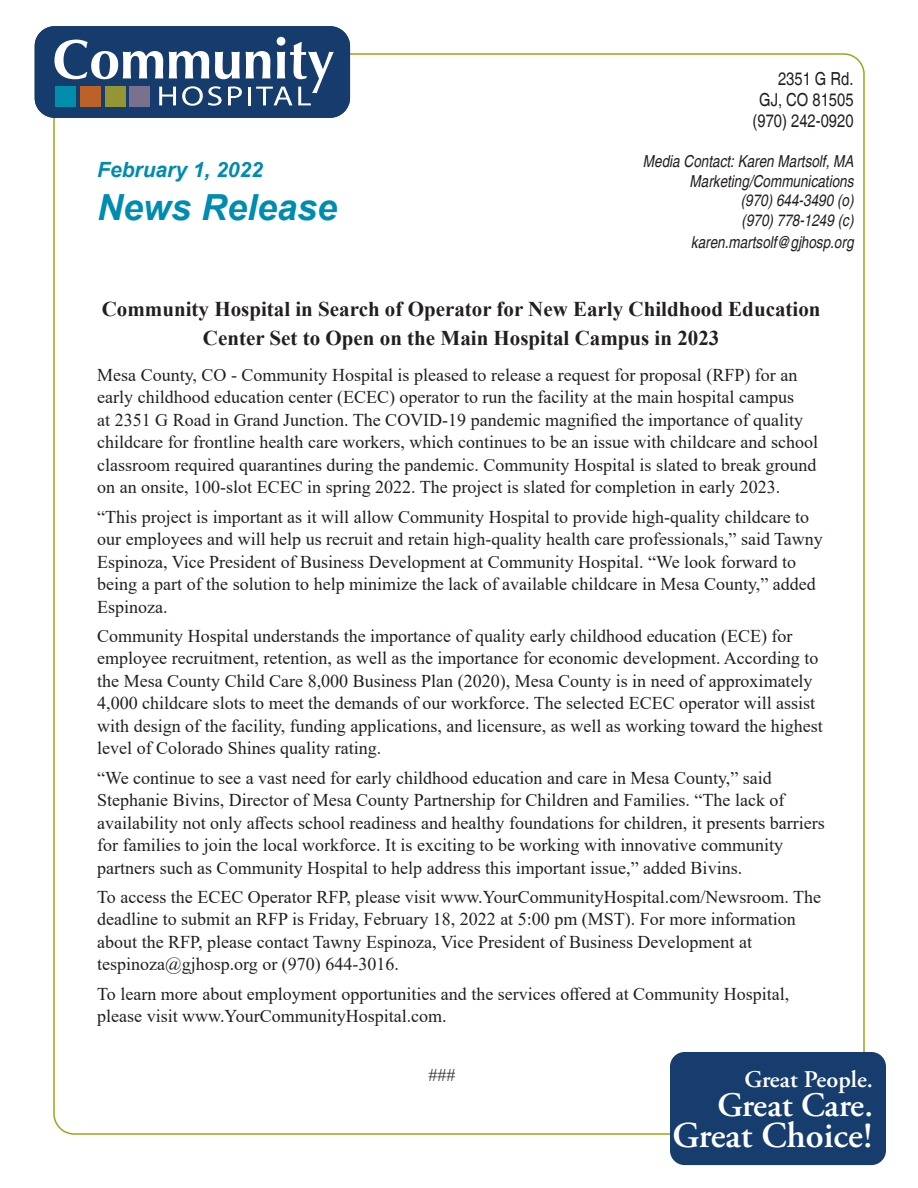
<style>
.page{position:relative;width:918px;height:1188px;background:#fff}
.page>*{position:absolute;margin:0;border:0;box-sizing:border-box;transform-origin:0 0}
.t1{font:600 36.45px "Adobe Garamond Pro";color:#fff}
.t2{font:italic 700 36px "Arial";color:#008bb0}
.t3{font:600 34.35px "Adobe Garamond Pro";letter-spacing:-.01em;color:#fff}
.t4{font:600 23.85px "Adobe Garamond Pro";color:#fff}
.t5{font:700 21px/28.5px "Times New Roman";color:#231f20;text-align:center}
.t6{font:italic 700 21px "Arial";color:#008bb0}
.t7{font:18px/22.5px "Times New Roman";color:#231f20}
.t8{font:condensed 18px "Helvetica";color:#231f20}
.t9{font:italic condensed 16.5px "Helvetica";color:#231f20}
</style>
<div class="page">
<div style="left:670px;top:1052px;width:216px;height:113px;background:#173d6e;border-radius:15px"></div>
<svg style="left:35px;top:26px;width:315px;height:92px"></svg>
<div style="left:56px;top:86px;width:20px;height:21px;background:#008eaa"></div>
<div style="left:80px;top:86px;width:21px;height:21px;background:#bc6128"></div>
<div style="left:105px;top:86px;width:20px;height:21px;background:#969536"></div>
<div style="left:130px;top:86px;width:20px;height:21px;background:#7a718f"></div>
<p class="t6" style="left:97px;top:156px;width:167px">February 1, 2022</p>
<p class="t2" style="left:97px;top:184px;width:242px">News Release</p>
<p class="t8" style="left:778px;top:68px;width:77px">2351 G Rd.</p>
<p class="t8" style="left:759px;top:89px;width:96px">GJ, CO 81505</p>
<p class="t8" style="left:753px;top:110px;width:102px">(970) 242-0920</p>
<p class="t9" style="left:643px;top:151px;width:212px">Media Contact: Karen Martsolf, MA</p>
<p class="t9" style="left:690px;top:171px;width:165px">Marketing/Communications</p>
<p class="t9" style="left:741px;top:191px;width:114px">(970) 644-3490 (o)</p>
<p class="t9" style="left:742px;top:210px;width:114px">(970) 778-1249 (c)</p>
<p class="t9" style="left:691px;top:232px;width:164px">karen.martsolf@gjhosp.org</p>
<p class="t5" style="left:102px;top:295px;width:720px">Community Hospital in Search of Operator for New Early Childhood Education<br>Center Set to Open on the Main Hospital Campus in 2023</p>
<p class="t7" style="left:97px;top:363px;width:722px">Mesa County, CO - Community Hospital is pleased to release a request for proposal (RFP) for an early childhood education center (ECEC) operator to run the facility at the main hospital campus<br>at 2351 G Road in Grand Junction. The COVID-19 pandemic magnified the importance of quality childcare for frontline health care workers, which continues to be an issue with childcare and school classroom required quarantines during the pandemic. Community Hospital is slated to break ground on an onsite, 100-slot ECEC in spring 2022. The project is slated for completion in early 2023.</p>
<p class="t7" style="left:97px;top:505px;width:727px">“This project is important as it will allow Community Hospital to provide high-quality childcare to our employees and will help us recruit and retain high-quality health care professionals,” said Tawny Espinoza, Vice President of Business Development at Community Hospital. “We look forward to being a part of the solution to help minimize the lack of available childcare in Mesa County,” added Espinoza.</p>
<p class="t7" style="left:97px;top:624px;width:727px">Community Hospital understands the importance of quality early childhood education (ECE) for employee recruitment, retention, as well as the importance for economic development. According to the Mesa County Child Care 8,000 Business Plan (2020), Mesa County is in need of approximately 4,000 childcare slots to meet the demands of our workforce. The selected ECEC operator will assist with design of the facility, funding applications, and licensure, as well as working toward the highest level of Colorado Shines quality rating.</p>
<p class="t7" style="left:97px;top:766px;width:729px">“We continue to see a vast need for early childhood education and care in Mesa County,” said Stephanie Bivins, Director of Mesa County Partnership for Children and Families. “The lack of availability not only affects school readiness and healthy foundations for children, it presents barriers for families to join the local workforce. It is exciting to be working with innovative community partners such as Community Hospital to help address this important issue,” added Bivins.</p>
<p class="t7" style="left:97px;top:885px;width:725px">To access the ECEC Operator RFP, please visit www.YourCommunityHospital.com/Newsroom. The deadline to submit an RFP is Friday, February 18, 2022 at 5:00 pm (MST). For more information about the RFP, please contact Tawny Espinoza, Vice President of Business Development at tespinoza@gjhosp.org or (970) 644-3016.</p>
<p class="t7" style="left:97px;top:982px;width:694px">To learn more about employment opportunities and the services offered at Community Hospital, please visit www.YourCommunityHospital.com.</p>
<p class="t7" style="left:429px;top:1063px;width:28px">###</p>
<p class="t4" style="left:745px;top:1065px;width:130px">Great People.</p>
<p class="t3" style="left:717px;top:1085px;width:157px">Great Care.</p>
<p class="t1" style="left:673px;top:1114px;width:202px">Great Choice!</p>
</div>
